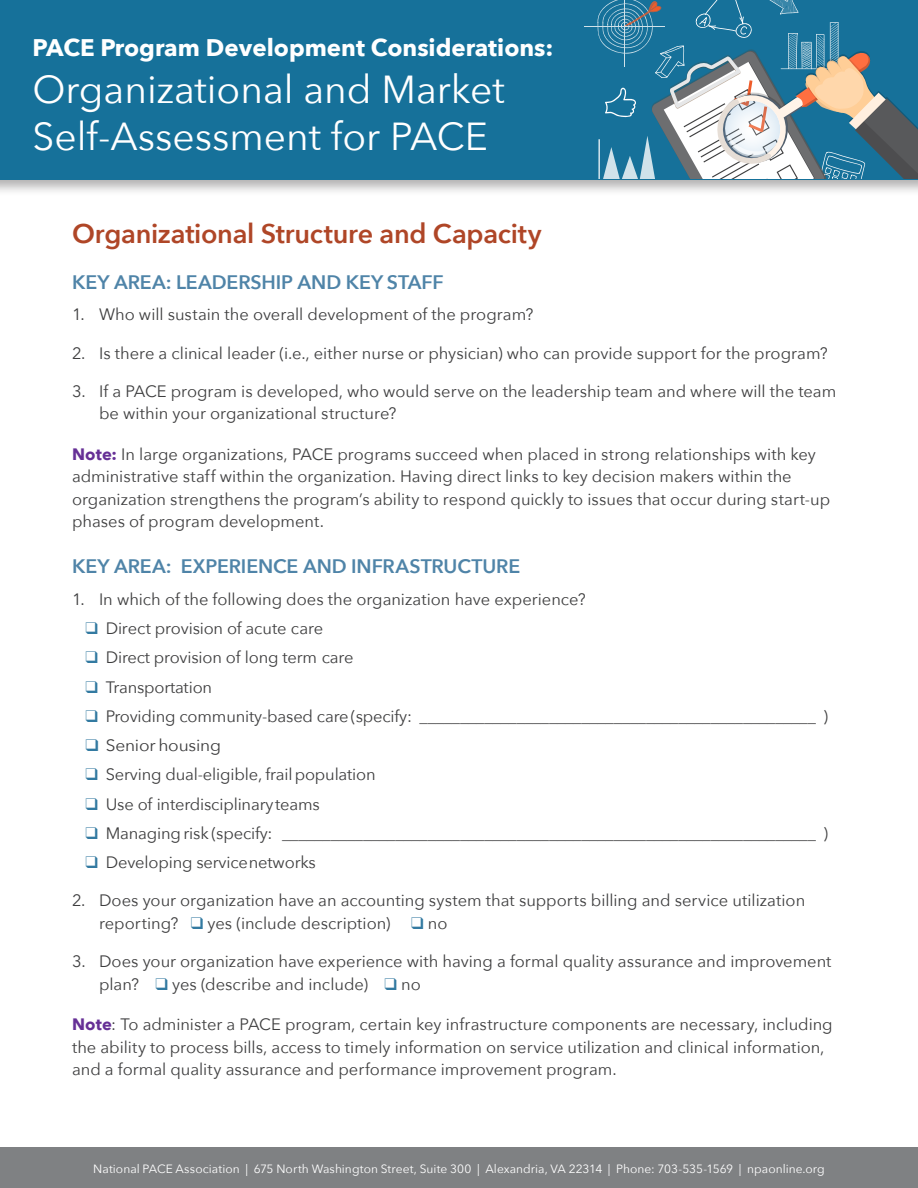
<style>
.page{position:relative;width:918px;height:1188px;background:#fff}
.page>*{position:absolute;margin:0;border:0;box-sizing:border-box;transform-origin:0 0}
.t1{font:39px/46.8px "Avenir Next";color:#fff}
.heading_2{font:600 27px "Avenir Next";letter-spacing:-.01em;color:#af4627}
.t2{font:700 24px "Avenir Next";color:#fff}
.heading_3{font:600 19.5px "Avenir Next";letter-spacing:-.005em;color:#4f84a8}
.body{font:16.5px/22.5px "Avenir Next";color:#3e3e3f}
.body-2{font:16.5px "Avenir Next";color:#3e3e3f;scale:1.05 1}
.t3{font:12px "Avenir Next";letter-spacing:.005em;color:#fff}
.s1{font-weight:700;color:#663096}
.s2{color:#337aa1}
</style>
<div class="page">
<div style="left:0;top:0;width:918px;height:196px;background:#231f20;opacity:.35"></div>
<div style="left:0;top:0;width:918px;height:180px;background:#16719a"></div>
<div style="left:0;top:1147px;width:918px;height:41px;background:#7f8183"></div>
<hr style="left:585px;top:26px;width:80px;height:1px;background:#fff">
<svg style="left:597px;top:0;width:321px;height:178px"></svg>
<h3 class="t2" style="left:32px;top:27px;width:523px">PACE Program Development Considerations:</h3>
<h1 class="t1" style="left:32px;top:65px;width:474px">Organizational and Market<br>Self-Assessment for PACE</h1>
<p class="heading_2" style="left:72px;top:210px;width:471px">Organizational Structure and Capacity</p>
<p class="heading_3" style="left:72px;top:265px;width:373px">KEY AREA: LEADERSHIP AND KEY STAFF</p>
<p class="body" style="left:72px;top:303px;width:463px">1. Who will sustain the overall development of the program?</p>
<p class="body" style="left:72px;top:341px;width:757px">2. Is there a clinical leader (i.e., either nurse or physician) who can provide support for the program?</p>
<p class="body" style="left:99px;top:379px;width:739px;text-indent:-27px">3. If a PACE program is developed, who would serve on the leadership team and where will the team be within your organizational structure?</p>
<p class="body" style="left:72px;top:442px;width:760px"><span class="s1">Note:</span> In large organizations, PACE programs succeed when placed in strong relationships with key administrative staff within the organization. Having direct links to key decision makers within the organization strengthens the program’s ability to respond quickly to issues that occur during start-up phases of program development.</p>
<p class="heading_3" style="left:72px;top:550px;width:450px">KEY AREA: EXPERIENCE AND INFRASTRUCTURE</p>
<p class="body" style="left:72px;top:587px;width:515px">1. In which of the following does the organization have experience?</p>
<p class="body" style="left:86px;top:616px;width:239px"><span class="s2">❑</span> Direct provision of acute care</p>
<p class="body" style="left:86px;top:646px;width:270px"><span class="s2">❑</span> Direct provision of long term care</p>
<p class="body" style="left:86px;top:675px;width:128px"><span class="s2">❑</span> Transportation</p>
<p class="body" style="left:86px;top:704px;width:744px"><span class="s2">❑</span> Providing community-based care (specify: _________________________________________________ )</p>
<p class="body-2" style="left:86px;top:731px;width:131px"><span class="s2">❑</span> Senior housing</p>
<p class="body" style="left:86px;top:763px;width:292px"><span class="s2">❑</span> Serving dual-eligible, frail population</p>
<p class="body" style="left:86px;top:792px;width:236px"><span class="s2">❑</span> Use of interdisciplinary teams</p>
<p class="body" style="left:86px;top:821px;width:744px"><span class="s2">❑</span> Managing risk (specify: __________________________________________________________________ )</p>
<p class="body" style="left:86px;top:850px;width:232px"><span class="s2">❑</span> Developing service networks</p>
<p class="body" style="left:99px;top:889px;width:708px;text-indent:-27px">2. Does your organization have an accounting system that supports billing and service utilization reporting? <span class="s2">❑</span> yes (include description) <span class="s2">❑</span> no</p>
<p class="body" style="left:99px;top:949px;width:734px;text-indent:-27px">3. Does your organization have experience with having a formal quality assurance and improvement plan? <span class="s2">❑</span> yes (describe and include) <span class="s2">❑</span> no</p>
<p class="body" style="left:72px;top:1012px;width:762px"><span class="s1">Note</span>: To administer a PACE program, certain key infrastructure components are necessary, including the ability to process bills, access to timely information on service utilization and clinical information, and a formal quality assurance and performance improvement program.</p>
<p class="t3" style="left:93px;top:1158px;width:733px">National PACE Association | 675 North Washington Street, Suite 300 | Alexandria, VA 22314 | Phone: 703-535-1569 | npaonline.org</p>
</div>
